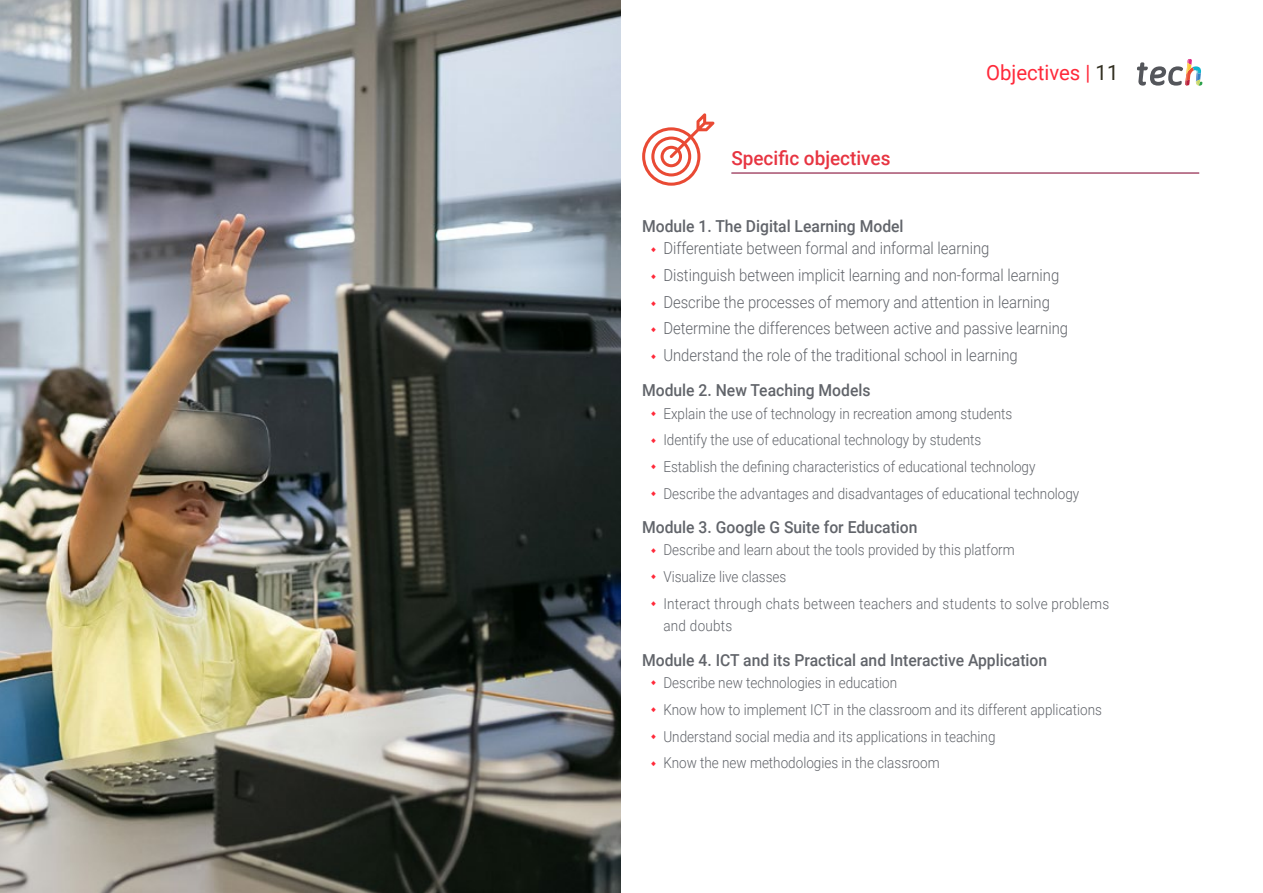
<style>
.page{position:relative;width:1263px;height:893px;background:#fff}
.page>*{position:absolute;margin:0;border:0;box-sizing:border-box;transform-origin:0 0}
.t1{font:21px "Roboto";color:#ff293a}
.t2{font:500 19.5px "Roboto";color:#e73441}
.t3{font:300 16.5px/26.7px "Roboto";color:#61646a;scale:.9 1}
.t4{font:500 16.5px "Roboto";color:#61646a;scale:.95 1}
.t5{font:300 15px/26.7px "Roboto";color:#61646a;scale:.9 1}
.t6{font:300 15px "Roboto";letter-spacing:.02em;color:#61646a;scale:.9 1}
.s1{color:#312e20}
</style>
<div class="page">
<img style="left:0;top:0;width:621px;height:893px">
<svg style="left:1137px;top:59px;width:65px;height:27px"></svg>
<svg style="left:642px;top:113px;width:72px;height:73px"></svg>
<hr style="left:731px;top:173px;width:468px;height:1px;background:#e73441">
<h2 class="t2" style="left:731px;top:144px;width:161px">Specific objectives</h2>
<h1 class="t1" style="left:986px;top:57px;width:134px">Objectives | <span class="s1">11</span></h1>
<p class="t4" style="left:642px;top:215px;width:277px">Module 1. The Digital Learning Model</p>
<p class="t3" style="left:663px;top:234px;width:451px">Differentiate between formal and informal learning<br>Distinguish between implicit learning and non-formal learning Describe the processes of memory and attention in learning Determine the differences between active and passive learning Understand the role of the traditional school in learning</p>
<p class="t4" style="left:642px;top:379px;width:242px">Module 2. New Teaching Models</p>
<p class="t5" style="left:663px;top:399px;width:464px">Explain the use of technology in recreation among students<br>Identify the use of educational technology by students<br>Establish the defining characteristics of educational technology Describe the advantages and disadvantages of educational technology</p>
<p class="t4" style="left:642px;top:516px;width:291px">Module 3. Google G Suite for Education</p>
<p class="t5" style="left:663px;top:536px;width:497px">Describe and learn about the tools provided by this platform<br>Visualize live classes<br>Interact through chats between teachers and students to solve problems</p>
<p class="t6" style="left:663px;top:616px;width:78px">and doubts</p>
<p class="t4" style="left:642px;top:648px;width:428px">Module 4. ICT and its Practical and Interactive Application</p>
<p class="t5" style="left:663px;top:669px;width:489px">Describe new technologies in education<br>Know how to implement ICT in the classroom and its different applications Understand social media and its applications in teaching<br>Know the new methodologies in the classroom</p>
</div>
